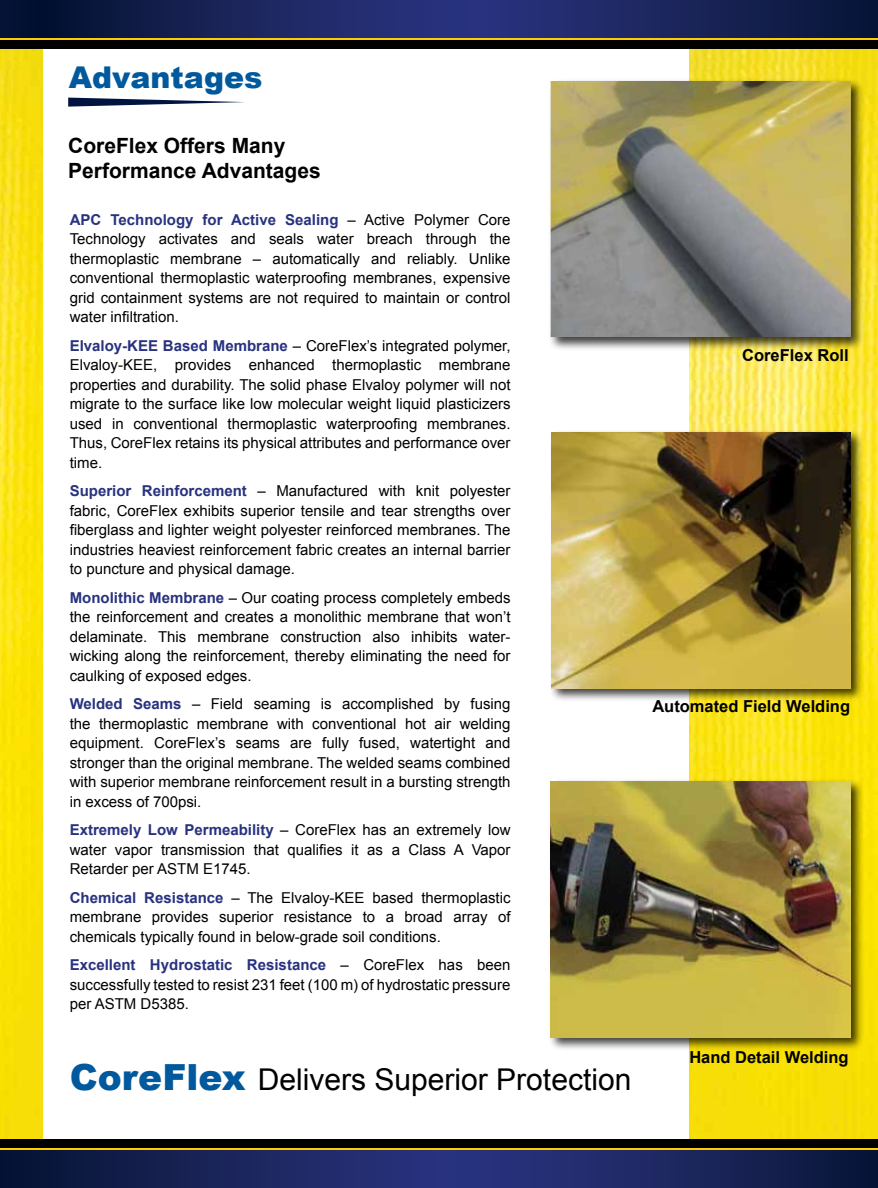
<style>
.page{position:relative;width:878px;height:1188px;background:#fff}
.page>*{position:absolute;margin:0;border:0;box-sizing:border-box;transform-origin:0 0}
.t1{font:30px "Arial";color:#000}
.t2{font:900 30px "Arial";color:#00599d}
.t3{font:700 21px/25.2px "Arial";color:#000}
.t4{font:700 16.5px "Arial";color:#000}
.t5{font:15px/19.5px "Arial";color:#000;text-align:justify}
.s1{font-weight:700;color:#28327f}
.s2{font-weight:900;font-size:36px;color:#00599d}
</style>
<div class="page">
<img style="left:690px;top:48px;width:188px;height:1092px">
<img style="left:0;top:48px;width:43px;height:1092px">
<svg style="left:35px;top:0;width:843px;height:38px;background:#19245b"></svg>
<div style="left:35px;top:39px;width:843px;height:9px;background:#000"></div>
<hr style="left:35px;top:38px;width:843px;height:2px;background:#ffcb05">
<div style="left:0;top:0;width:35px;height:42px;background:#031133"></div>
<div style="left:0;top:39px;width:35px;height:9px;background:#000"></div>
<hr style="left:0;top:38px;width:35px;height:2px;background:#ffcb05">
<hr style="left:0;top:72px;width:1px;height:375px;background:#000;opacity:.75">
<hr style="left:0;top:497px;width:1px;height:297px;background:#000;opacity:.75">
<svg style="left:68px;top:98px;width:177px;height:9px"></svg>
<div style="left:549px;top:429px;width:315px;height:273px;background:#000;opacity:.75"></div>
<img style="left:551px;top:432px;width:299px;height:256px">
<div style="left:548px;top:778px;width:316px;height:273px;background:#000;opacity:.75"></div>
<img style="left:550px;top:781px;width:300px;height:256px">
<div style="left:548px;top:78px;width:316px;height:273px;background:#000;opacity:.75"></div>
<img style="left:550px;top:81px;width:300px;height:256px">
<svg style="left:0;top:1150px;width:878px;height:38px;background:#1a245c"></svg>
<div style="left:0;top:1140px;width:878px;height:9px;background:#000"></div>
<hr style="left:0;top:1148px;width:878px;height:2px;background:#ffcb05">
<h1 class="t2" style="left:69px;top:55px;width:195px">Advantages</h1>
<h2 class="t3" style="left:68px;top:133px;width:254px">CoreFlex Offers Many<br>Performance Advantages</h2>
<p class="t5" style="left:70px;top:210px;width:442px"><span class="s1">APC Technology for Active Sealing</span> – Active Polymer Core Technology activates and seals water breach through the thermoplastic membrane – automatically and reliably. Unlike conventional thermoplastic waterproofing membranes, expensive grid containment systems are not required to maintain or control water infiltration.</p>
<p class="t5" style="left:70px;top:336px;width:442px"><span class="s1">Elvaloy-KEE Based Membrane</span> – CoreFlex’s integrated polymer, Elvaloy-KEE, provides enhanced thermoplastic membrane properties and durability. The solid phase Elvaloy polymer will not migrate to the surface like low molecular weight liquid plasticizers used in conventional thermoplastic waterproofing membranes.<br>Thus, CoreFlex retains its physical attributes and performance over time.</p>
<p class="t5" style="left:70px;top:481px;width:442px"><span class="s1">Superior Reinforcement</span> – Manufactured with knit polyester fabric, CoreFlex exhibits superior tensile and tear strengths over fiberglass and lighter weight polyester reinforced membranes. The industries heaviest reinforcement fabric creates an internal barrier to puncture and physical damage.</p>
<p class="t5" style="left:70px;top:588px;width:442px"><span class="s1">Monolithic Membrane</span> – Our coating process completely embeds the reinforcement and creates a monolithic membrane that won’t delaminate. This membrane construction also inhibits water&shy;wicking along the reinforcement, thereby eliminating the need for caulking of exposed edges.</p>
<p class="t5" style="left:70px;top:694px;width:442px"><span class="s1">Welded Seams</span> – Field seaming is accomplished by fusing the thermoplastic membrane with conventional hot air welding equipment. CoreFlex’s seams are fully fused, watertight and stronger than the original membrane. The welded seams combined with superior membrane reinforcement result in a bursting strength in excess of 700psi.</p>
<p class="t5" style="left:70px;top:820px;width:442px"><span class="s1">Extremely Low Permeability</span> – CoreFlex has an extremely low water vapor transmission that qualifies it as a Class A Vapor Retarder per ASTM E1745.</p>
<p class="t5" style="left:70px;top:888px;width:442px"><span class="s1">Chemical Resistance</span> – The Elvaloy-KEE based thermoplastic membrane provides superior resistance to a broad array of chemicals typically found in below-grade soil conditions.</p>
<p class="t5" style="left:70px;top:955px;width:442px"><span class="s1">Excellent Hydrostatic Resistance</span> – CoreFlex has been successfully tested to resist 231 feet (100 m) of hydrostatic pressure per ASTM D5385.</p>
<h1 class="t1" style="left:70px;top:1059px;width:563px"><span class="s2">CoreFlex</span> Delivers Superior Protection</h1>
<p class="t4" style="left:742px;top:345px;width:108px">CoreFlex Roll</p>
<p class="t4" style="left:652px;top:696px;width:199px">Automated Field Welding</p>
<p class="t4" style="left:689px;top:1047px;width:161px">Hand Detail Welding</p>
</div>
